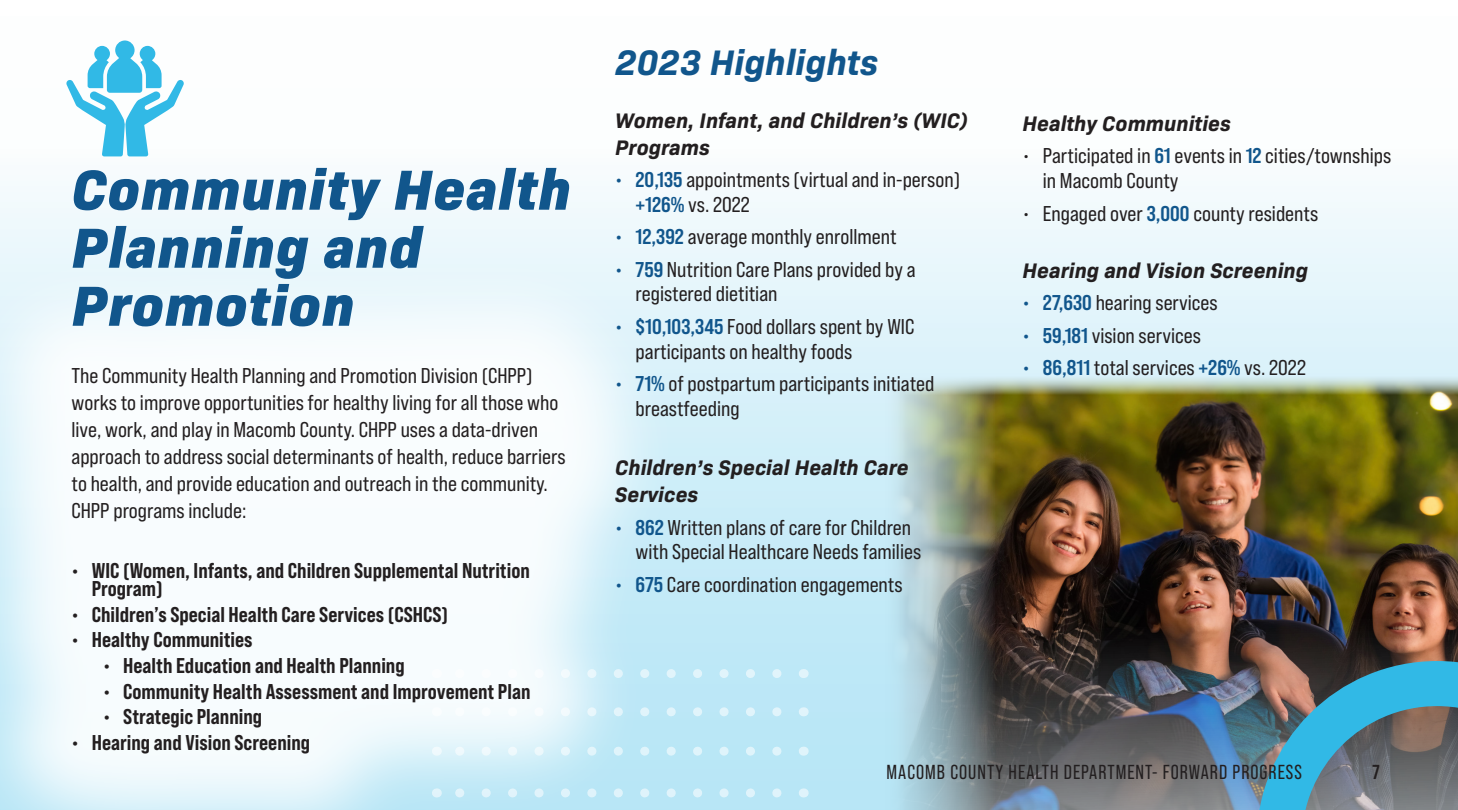
<style>
.page{position:relative;width:1458px;height:810px;background:#fff}
.page>*{position:absolute;margin:0;border:0;box-sizing:border-box;transform-origin:0 0}
.t1{font:italic 800 57.38px/58.1px "Bio Sans";letter-spacing:.02em;color:#11568c}
.t2{font:italic 700 36px "Bio Sans";color:#11568c}
.Paragraph_Style_1{font:21.38px/24.8px "Bebas Neue Pro Sm E Rg";color:#231f20}
.t3{font:21.38px/18px "Bebas Neue Pro Sm E Eb";color:#231f20}
.Paragraph_Style_1-2{font:italic 700 21.38px/27px "Bio Sans";color:#231f20}
.t4{font:20.25px "Bebas Neue Pro";letter-spacing:.05em;color:#231f20}
.t5{font:700 20.25px "Bebas Neue Pro";color:#231f20}
.s1{font-family:"Bebas Neue Pro Sm E Bd";color:#11568c}
</style>
<div class="page">
<div style="left:0;top:148px;width:1458px;height:662px;background:linear-gradient(to bottom,#f3fafd,#b0e3f5)"></div>
<svg style="left:680px;top:669px;width:97px;height:9px"></svg>
<svg style="left:680px;top:707px;width:97px;height:9px"></svg>
<svg style="left:680px;top:747px;width:97px;height:9px"></svg>
<svg style="left:680px;top:788px;width:97px;height:9px"></svg>
<img style="left:873px;top:375px;width:585px;height:435px">
<div style="left:0;top:251px;width:680px;height:559px;background:#fff;opacity:.89"></div>
<svg style="left:66px;top:40px;width:118px;height:116px"></svg>
<svg style="left:1257px;top:661px;width:201px;height:149px;background:#5a8695"></svg>
<p class="t1" style="left:72px;top:156px;width:501px">Community Health<br>Planning and<br>Promotion</p>
<p class="Paragraph_Style_1" style="left:72px;top:361px;width:496px;line-height:27px">The Community Health Planning and Promotion Division (CHPP) works to improve opportunities for healthy living for all those who live, work, and play in Macomb County. CHPP uses a data-driven approach to address social determinants of health, reduce barriers to health, and provide education and outreach in the community.<br>CHPP programs include:</p>
<p class="t3" style="left:92px;top:561px;width:440px;text-indent:-20px">• WIC (Women, Infants, and Children Supplemental Nutrition<br>Program)</p>
<p class="t3" style="left:72px;top:605px;width:378px">• Children’s Special Health Care Services (CSHCS)</p>
<p class="t3" style="left:72px;top:630px;width:183px">• Healthy Communities</p>
<p class="t3" style="left:103px;top:656px;width:303px">• Health Education and Health Planning</p>
<p class="t3" style="left:103px;top:682px;width:429px">• Community Health Assessment and Improvement Plan</p>
<p class="t3" style="left:103px;top:707px;width:161px">• Strategic Planning</p>
<p class="t3" style="left:72px;top:733px;width:240px">• Hearing and Vision Screening</p>
<p class="t2" style="left:615px;top:35px;width:265px">2023 Highlights</p>
<p class="Paragraph_Style_1-2" style="left:615px;top:105px;width:354px">Women, Infant, and Children’s (WIC)<br>Programs</p>
<p class="Paragraph_Style_1" style="left:636px;top:167px;width:326px;text-indent:-20px"><span class="s1">• 20,135</span> appointments (virtual and in-person) <span class="s1">+126%</span> vs. 2022</p>
<p class="Paragraph_Style_1" style="left:615px;top:224px;width:283px"><span class="s1">• 12,392</span> average monthly enrollment</p>
<p class="Paragraph_Style_1" style="left:636px;top:256px;width:282px;text-indent:-20px"><span class="s1">• 759</span> Nutrition Care Plans provided by a registered dietitian</p>
<p class="Paragraph_Style_1" style="left:636px;top:314px;width:280px;text-indent:-20px"><span class="s1">• $10,103,345</span> Food dollars spent by WIC participants on healthy foods</p>
<p class="Paragraph_Style_1" style="left:636px;top:371px;width:300px;text-indent:-20px"><span class="s1">• 71%</span> of postpartum participants initiated breastfeeding</p>
<p class="Paragraph_Style_1-2" style="left:615px;top:452px;width:295px">Children’s Special Health Care<br>Services</p>
<p class="Paragraph_Style_1" style="left:636px;top:514px;width:287px;text-indent:-20px"><span class="s1">• 862</span> Written plans of care for Children with Special Healthcare Needs families</p>
<p class="Paragraph_Style_1" style="left:615px;top:572px;width:289px"><span class="s1">• 675</span> Care coordination engagements</p>
<p class="Paragraph_Style_1-2" style="left:1023px;top:108px;width:210px">Healthy Communities</p>
<p class="Paragraph_Style_1" style="left:1043px;top:143px;width:350px;text-indent:-20px">• Participated in <span class="s1">61</span> events in <span class="s1">12</span> cities/townships in Macomb County</p>
<p class="Paragraph_Style_1" style="left:1023px;top:200px;width:297px">• Engaged over <span class="s1">3,000</span> county residents</p>
<p class="Paragraph_Style_1-2" style="left:1023px;top:255px;width:287px">Hearing and Vision Screening</p>
<p class="Paragraph_Style_1" style="left:1023px;top:290px;width:197px"><span class="s1">• 27,630</span> hearing services</p>
<p class="Paragraph_Style_1" style="left:1023px;top:322px;width:180px"><span class="s1">• 59,181</span> vision services</p>
<p class="Paragraph_Style_1" style="left:1023px;top:355px;width:285px"><span class="s1">• 86,811</span> total services <span class="s1">+26%</span> vs. 2022</p>
<p class="t4" style="left:887px;top:761px;width:417px">MACOMB COUNTY HEALTH DEPARTMENT- FORWARD PROGRESS</p>
<p class="t5" style="left:1373px;top:761px;width:9px">7</p>
</div>
